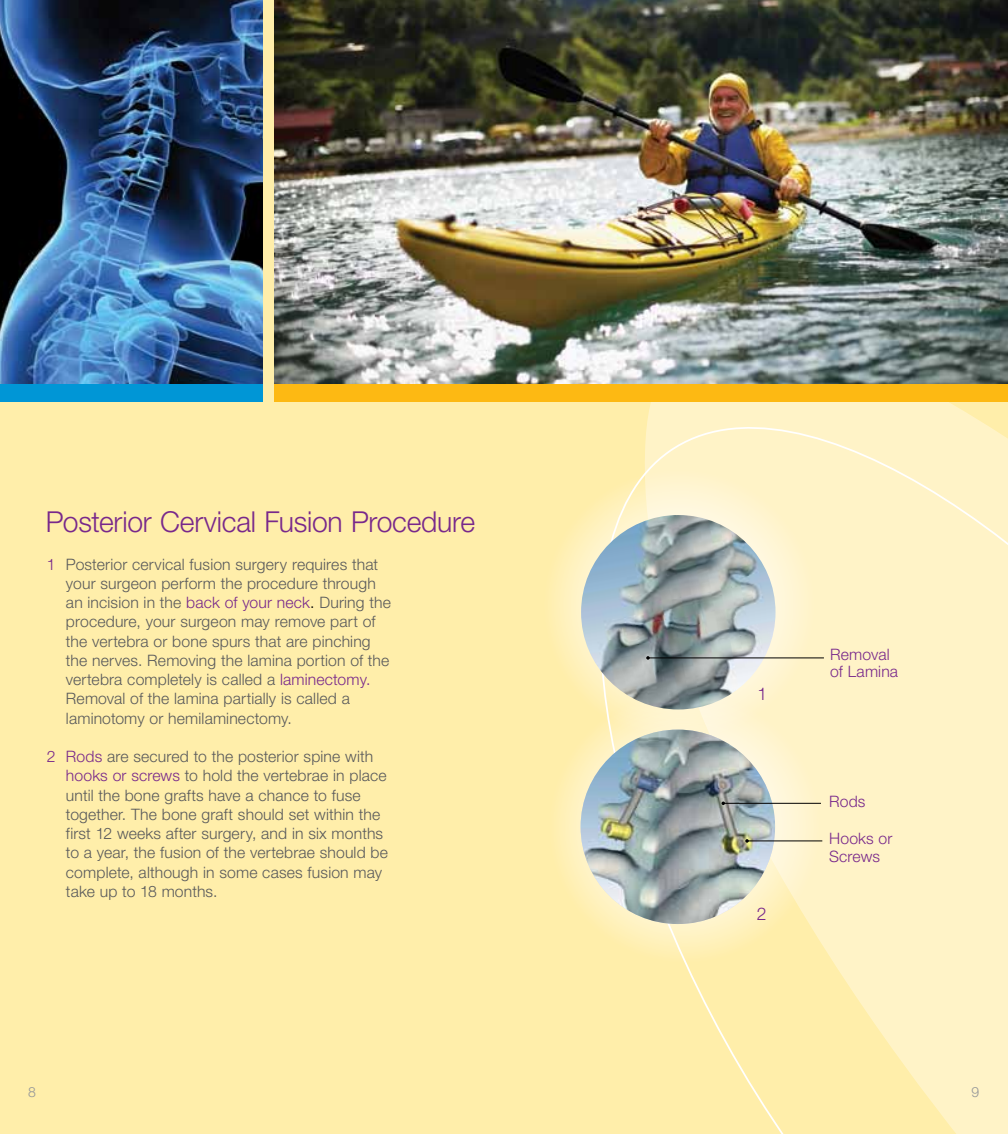
<style>
.page{position:relative;width:1008px;height:1134px;background:#fea}
.page>*{position:absolute;margin:0;border:0;box-sizing:border-box;transform-origin:0 0}
.t1{font:300 28.88px "Helvetica Neue LT Std";letter-spacing:-.01em;color:#78288b}
.t2{font:300 17.5px "Helvetica Neue LT Std";color:#78288b}
.t3{font:300 15.75px/19.2px "Helvetica Neue LT Std";letter-spacing:.01em;color:#58595b}
.t4{font:300 15.75px/17.5px "Helvetica Neue LT Std";letter-spacing:.01em;color:#78288b}
.t5{font:300 14px "Helvetica Neue LT Std";color:#939598}
.s1{color:#78288b}
.s2{color:#000}
</style>
<div class="page">
<div style="left:275px;top:370px;width:733px;height:32px;background:#fdb913"></div>
<svg style="left:537px;top:383px;width:471px;height:751px"></svg>
<svg style="left:537px;top:690px;width:349px;height:274px;fill:#fff3c7"></svg>
<svg style="left:537px;top:467px;width:344px;height:275px;fill:#fff3c7"></svg>
<img style="left:581px;top:515px;width:195px;height:194px;border-radius:97px">
<hr style="left:648px;top:657px;width:176px;height:1px;background:#000">
<svg style="left:646px;top:656px;width:4px;height:4px"></svg>
<img style="left:581px;top:730px;width:194px;height:194px;border-radius:97px">
<hr style="left:723px;top:803px;width:98px;height:1px;background:#000">
<hr style="left:747px;top:840px;width:75px;height:1px;background:#000">
<svg style="left:745px;top:839px;width:4px;height:4px"></svg>
<div style="left:0;top:370px;width:263px;height:32px;background:#0096d6"></div>
<img style="left:275px;top:0;width:733px;height:383px">
<img style="left:0;top:0;width:263px;height:383px">
<h1 class="t1" style="left:46px;top:504px;width:431px">Posterior Cervical Fusion Procedure</h1>
<p class="t3" style="left:66px;top:554px;width:326px;text-indent:-19px"><span class="s1">1</span> Posterior cervical fusion surgery requires that your surgeon perform the procedure through an incision in the <span class="s1">back of your neck</span><span class="s2">.</span> During the procedure, your surgeon may remove part of the vertebra or bone spurs that are pinching the nerves. Removing the lamina portion of the vertebra completely is called a <span class="s1">laminectomy.<br></span>Removal of the lamina partially is called a laminotomy or hemilaminectomy.</p>
<p class="t3" style="left:66px;top:747px;width:324px;text-indent:-19px"><span class="s1">2 Rods</span> are secured to the posterior spine with <span class="s1">hooks or screws</span> to hold the vertebrae in place until the bone grafts have a chance to fuse together. The bone graft should set within the first 12 weeks after surgery, and in six months to a year, the fusion of the vertebrae should be complete, although in some cases fusion may take up to 18 months.</p>
<p class="t2" style="left:758px;top:683px;width:11px">1</p>
<p class="t2" style="left:757px;top:903px;width:11px">2</p>
<p class="t4" style="left:830px;top:645px;width:69px">Removal of Lamina</p>
<p class="t4" style="left:829px;top:792px;width:38px">Rods</p>
<p class="t4" style="left:829px;top:830px;width:65px">Hooks or<br>Screws</p>
<p class="t5" style="left:28px;top:1083px;width:9px">8</p>
<p class="t5" style="left:972px;top:1083px;width:9px">9</p>
</div>
